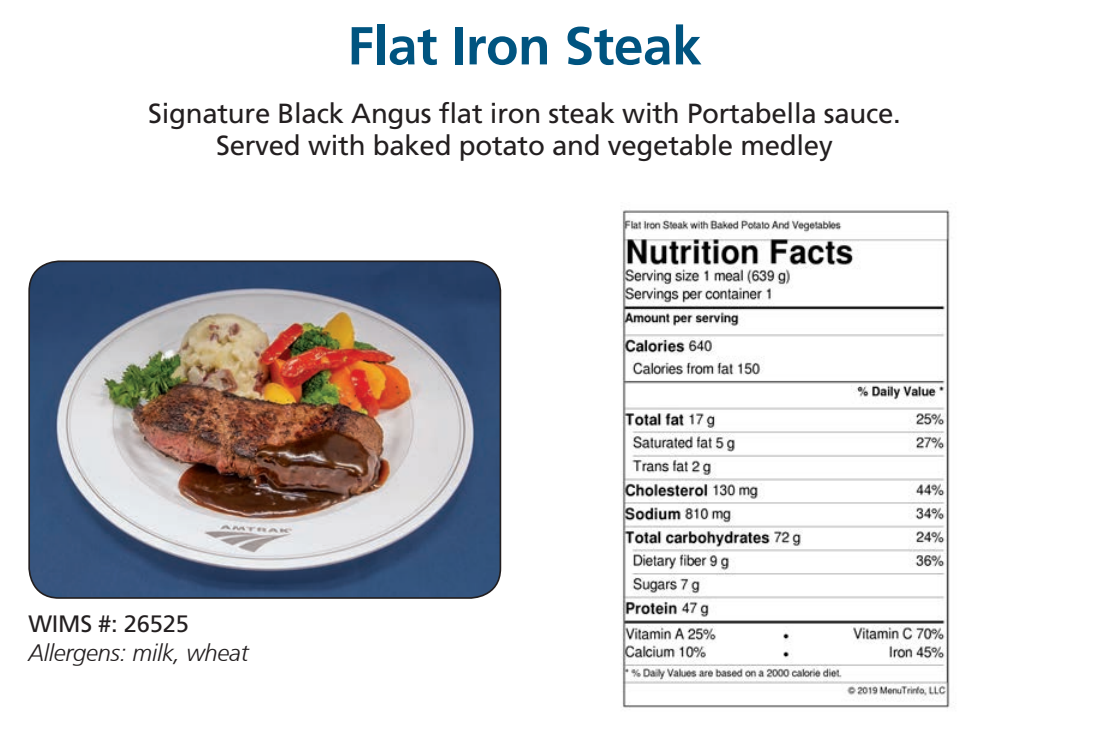
<style>
.page{position:relative;width:1111px;height:749px;background:#fff}
.page>*{position:absolute;margin:0;border:0;box-sizing:border-box;transform-origin:0 0}
.t1{font:700 53.25px "Frutiger 65";letter-spacing:-.01em;color:#005480}
.t2{font:27.75px/32.5px "Frutiger";letter-spacing:-.01em;color:#231f20;text-align:center}
.t3{font:italic 300 23.75px "Frutiger";letter-spacing:-.01em;color:#231f20}
.t4{font:23.75px "Frutiger";letter-spacing:-.01em;color:#231f20}
</style>
<div class="page">
<img style="left:621px;top:209px;width:333px;height:500px">
<img style="left:29px;top:261px;width:471px;height:337px">
<div style="left:28px;top:260px;width:473px;height:339px;border:2px solid #231f20;border-radius:30px"></div>
<h1 class="t1" style="left:347px;top:15px;width:356px">Flat Iron Steak</h1>
<p class="t2" style="left:148px;top:97px;width:754px">Signature Black Angus flat iron steak with Portabella sauce.<br>Served with baked potato and vegetable medley</p>
<p class="t4" style="left:28px;top:610px;width:162px">WIMS #: 26525</p>
<p class="t3" style="left:28px;top:639px;width:222px">Allergens: milk, wheat</p>
</div>
